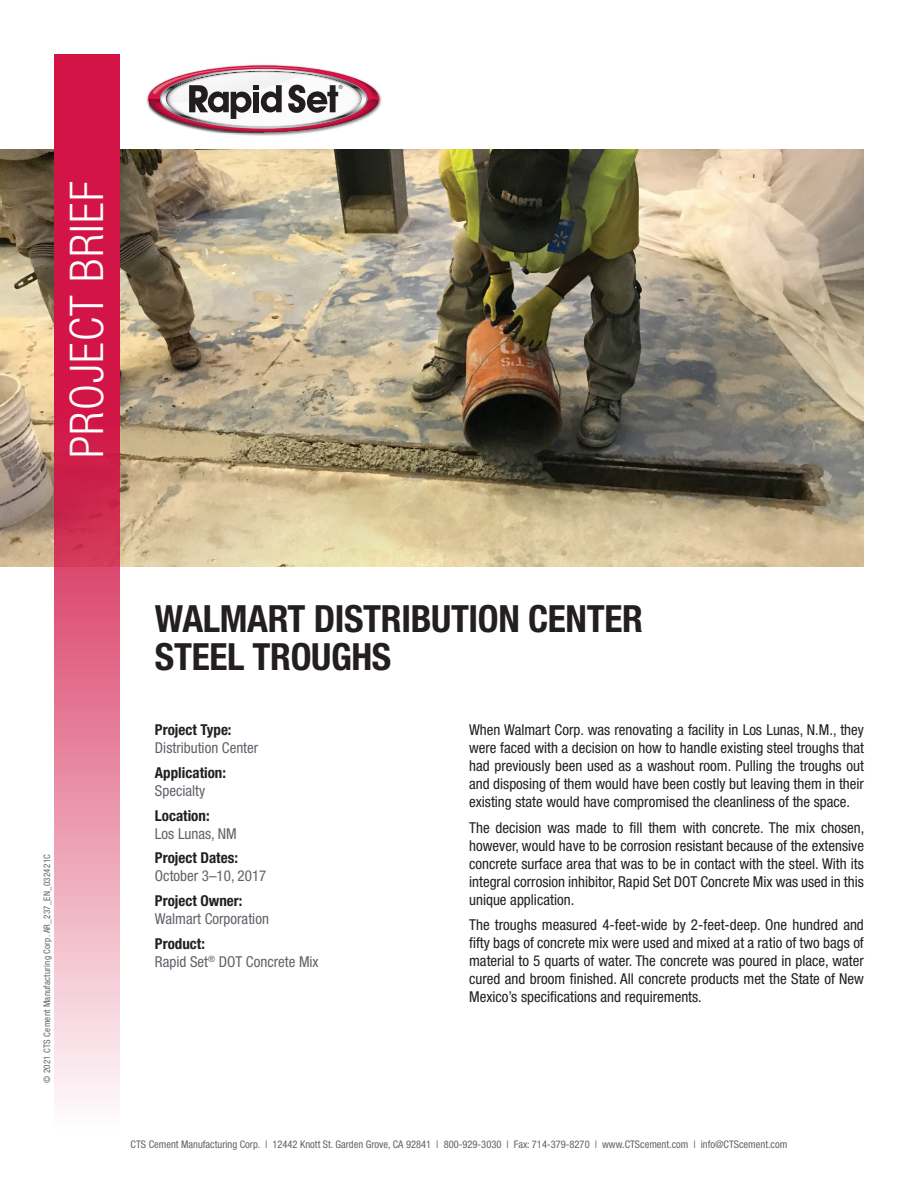
<style>
.page{position:relative;width:918px;height:1188px;background:#fff}
.page>*{position:absolute;margin:0;border:0;box-sizing:border-box;transform-origin:0 0}
.t1{font:300 condensed 46.5px "Helvetica Neue LT Std";letter-spacing:.025em;color:#fff}
.t2{font:700 condensed 37.5px/37.5px "Helvetica Neue LT Std";letter-spacing:-.01em;color:#231f20}
.t3{font:condensed 15px/18px "Helvetica Neue LT Std";color:#231f20;text-align:justify}
.t4{font:condensed 15px/18px "Helvetica Neue LT Std";color:#5f6369}
.t5{font:700 condensed 15px "Helvetica Neue LT Std";color:#231f20}
.t6{font:condensed 10.5px "Helvetica Neue LT Std";color:#5f6369}
.t7{font:condensed 9px "Helvetica Neue LT Std";letter-spacing:.025em;color:#5f6369}
.s1{font-weight:700;color:#231f20}
</style>
<div class="page">
<img style="left:0;top:150px;width:864px;height:417px">
<svg style="left:54px;top:54px;width:65px;height:1047px;background:#de5d7e"></svg>
<img style="left:146px;top:64px;width:236px;height:71px">
<svg style="left:148px;top:65px;width:231px;height:67px"></svg>
<h1 class="t1" style="left:60px;top:458px;width:278px;rotate:-90deg">PROJECT BRIEF</h1>
<p class="t7" style="left:42px;top:1083px;width:230px;rotate:-90deg">© 2021 CTS Cement Manufacturing Corp. AR_237_EN_032421C</p>
<h2 class="t2" style="left:155px;top:600px;width:489px">WALMART DISTRIBUTION CENTER<br>STEEL TROUGHS</h2>
<p class="t5" style="left:155px;top:721px;width:78px">Project Type:</p>
<p class="t4" style="left:155px;top:739px;width:105px">Distribution Center</p>
<p class="t5" style="left:155px;top:764px;width:73px">Application:</p>
<p class="t4" style="left:155px;top:782px;width:52px">Specialty</p>
<p class="t5" style="left:155px;top:806px;width:56px">Location:</p>
<p class="t4" style="left:155px;top:824px;width:83px">Los Lunas, NM</p>
<p class="t5" style="left:155px;top:849px;width:84px">Project Dates:</p>
<p class="t4" style="left:155px;top:867px;width:113px">October 3–10, 2017</p>
<p class="t5" style="left:155px;top:892px;width:89px">Project Owner:</p>
<p class="t4" style="left:155px;top:910px;width:115px">Walmart Corporation</p>
<p class="t4" style="left:155px;top:935px;width:165px"><span class="s1">Product:<br></span>Rapid Set<sup>®</sup> DOT Concrete Mix</p>
<p class="t3" style="left:469px;top:721px;width:396px">When Walmart Corp. was renovating a facility in Los Lunas, N.M., they were faced with a decision on how to handle existing steel troughs that had previously been used as a washout room. Pulling the troughs out and disposing of them would have been costly but leaving them in their existing state would have compromised the cleanliness of the space.</p>
<p class="t3" style="left:469px;top:818px;width:397px">The decision was made to fill them with concrete. The mix chosen, however, would have to be corrosion resistant because of the extensive concrete surface area that was to be in contact with the steel. With its integral corrosion inhibitor, Rapid Set DOT Concrete Mix was used in this unique application.</p>
<p class="t3" style="left:469px;top:916px;width:396px">The troughs measured 4-feet-wide by 2-feet-deep. One hundred and fifty bags of concrete mix were used and mixed at a ratio of two bags of material to 5 quarts of water. The concrete was poured in place, water cured and broom finished. All concrete products met the State of New Mexico’s specifications and requirements.</p>
<p class="t6" style="left:131px;top:1138px;width:658px">CTS Cement Manufacturing Corp. | 12442 Knott St. Garden Grove, CA 92841 | 800-929-3030 | Fax: 714-379-8270 | www.CTScement.com | info@CTScement.com</p>
</div>
